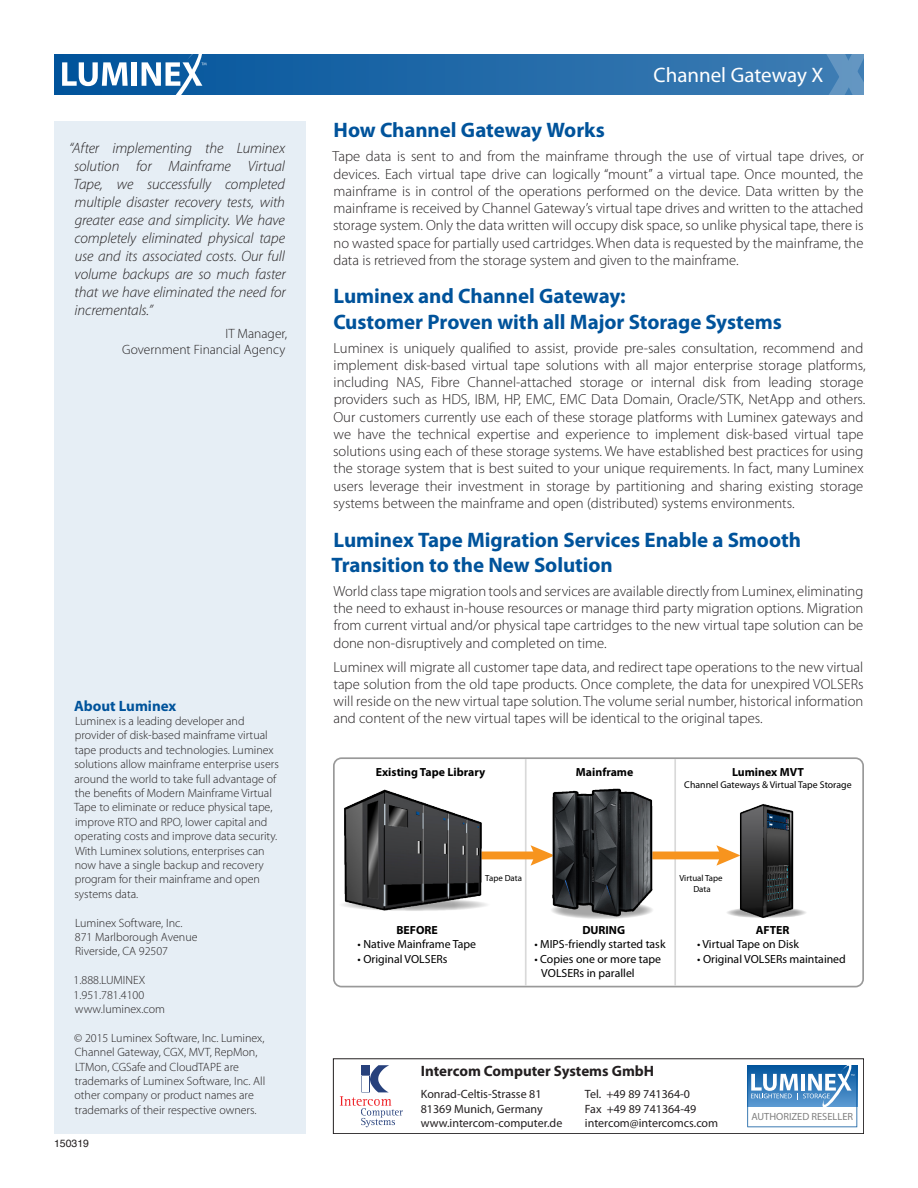
<style>
.page{position:relative;width:918px;height:1188px;background:#fff}
.page>*{position:absolute;margin:0;border:0;box-sizing:border-box;transform-origin:0 0}
.Paragraph_Title{font:700 21px/25.2px "Myriad Pro";letter-spacing:-.005em;color:#00539b}
.Main_Side_Bar{font:21px "Myriad Pro";color:#fff}
.Body_Text{font:italic 300 15px/18px "Myriad Pro";letter-spacing:-.01em;color:#231f20;text-align:justify}
.t1{font:700 15px "Myriad Pro";color:#231f20}
.Copyright{font:700 15px "Myriad Pro";color:#00539b}
.Body_Text-2{font:300 14.7px/17.2px "Myriad Pro";color:#231f20;text-align:justify}
.Body_Text-3{font:300 13.5px/16.2px "Myriad Pro";color:#231f20;text-align:right}
.Copyright-2{font:300 12px/14.4px "Myriad Pro";color:#231f20}
.t2{font:12px/14.4px "Myriad Pro";color:#231f20}
.t3{font:11.85px/14.1px "Myriad Pro";color:#000}
.t4{font:700 11.85px "Myriad Pro";color:#000}
.t5{font:10.5px "Myriad Pro";color:#808080}
.Paragraph_Subtitle{font:10.5px "Helvetica";color:#231f20}
.t6{font:9.9px "Myriad Pro";color:#000}
.t7{font:8.85px/10.6px "Myriad Pro";color:#000;text-align:center}
</style>
<div class="page">
<div style="left:54px;top:122px;width:252px;height:1012px;background:#e6eef5"></div>
<svg style="left:333px;top:757px;width:531px;height:230px"></svg>
<hr style="left:525px;top:759px;width:2px;height:227px;background:#d9d9d9">
<hr style="left:674px;top:759px;width:2px;height:227px;background:#d9d9d9">
<div style="left:628px;top:852px;width:96px;height:7px;background:#f7941e"></div>
<img style="left:333px;top:757px;width:180px;height:190px">
<img style="left:691px;top:767px;width:152px;height:187px">
<img style="left:513px;top:757px;width:176px;height:198px">
<div style="left:333px;top:1058px;width:531px;height:76px;border:1px solid #231f20"></div>
<svg style="left:340px;top:1065px;width:63px;height:62px"></svg>
<svg style="left:747px;top:1065px;width:110px;height:62px"></svg>
<svg style="left:54px;top:54px;width:688px;height:40px"></svg>
<svg style="left:742px;top:54px;width:122px;height:40px"></svg>
<svg style="left:62px;top:62px;width:66px;height:24px"></svg>
<div style="left:132px;top:62px;width:5px;height:24px;background:#fff"></div>
<svg style="left:142px;top:54px;width:64px;height:40px"></svg>
<p class="Body_Text" style="left:69px;top:139px;width:218px">“After implementing the Luminex solution for Mainframe Virtual Tape, we successfully completed multiple disaster recovery tests, with greater ease and simplicity. We have completely eliminated physical tape use and its associated costs. Our full volume backups are so much faster that we have eliminated the need for incrementals.”</p>
<p class="Body_Text-3" style="left:122px;top:325px;width:167px">IT Manager,<br>Government Financial Agency</p>
<p class="Copyright" style="left:74px;top:696px;width:104px">About Luminex</p>
<p class="Copyright-2" style="left:74px;top:714px;width:206px">Luminex is a leading developer and provider of disk-based mainframe virtual tape products and technologies. Luminex solutions allow mainframe enterprise users around the world to take full advantage of the benefits of Modern Mainframe Virtual Tape to eliminate or reduce physical tape, improve RTO and RPO, lower capital and operating costs and improve data security.<br>With Luminex solutions, enterprises can now have a single backup and recovery program for their mainframe and open systems data.</p>
<p class="Copyright-2" style="left:75px;top:915px;width:109px">Luminex Software, Inc.</p>
<p class="Copyright-2" style="left:75px;top:930px;width:124px">871 Marlborough Avenue</p>
<p class="Copyright-2" style="left:75px;top:944px;width:95px">Riverside, CA 92507</p>
<p class="Copyright-2" style="left:74px;top:973px;width:73px">1.888.LUMINEX</p>
<p class="Copyright-2" style="left:74px;top:987px;width:72px">1.951.781.4100</p>
<p class="Copyright-2" style="left:75px;top:1002px;width:92px">www.luminex.com</p>
<p class="Copyright-2" style="left:74px;top:1030px;width:192px">© 2015 Luminex Software, Inc. Luminex, Channel Gateway, CGX, MVT, RepMon, LTMon, CGSafe and CloudTAPE are trademarks of Luminex Software, Inc. All other company or product names are trademarks of their respective owners.</p>
<p class="Paragraph_Subtitle" style="left:54px;top:1135px;width:37px">150319</p>
<p class="Main_Side_Bar" style="left:654px;top:62px;width:171px">Channel Gateway X</p>
<p class="Paragraph_Title" style="left:334px;top:117px;width:273px">How Channel Gateway Works</p>
<p class="Body_Text-2" style="left:333px;top:148px;width:533px">Tape data is sent to and from the mainframe through the use of virtual tape drives, or devices. Each virtual tape drive can logically “mount” a virtual tape. Once mounted, the mainframe is in control of the operations performed on the device. Data written by the mainframe is received by Channel Gateway’s virtual tape drives and written to the attached storage system. Only the data written will occupy disk space, so unlike physical tape, there is no wasted space for partially used cartridges. When data is requested by the mainframe, the data is retrieved from the storage system and given to the mainframe.</p>
<p class="Paragraph_Title" style="left:333px;top:283px;width:450px">Luminex and Channel Gateway:<br>Customer Proven with all Major Storage Systems</p>
<p class="Body_Text-2" style="left:333px;top:339px;width:534px;text-align:left">Luminex is uniquely qualified to assist, provide pre-sales consultation, recommend and implement disk-based virtual tape solutions with all major enterprise storage platforms, including NAS, Fibre Channel-attached storage or internal disk from leading storage providers such as HDS, IBM, HP, EMC, EMC Data Domain, Oracle/STK, NetApp and others.<br>Our customers currently use each of these storage platforms with Luminex gateways and we have the technical expertise and experience to implement disk-based virtual tape solutions using each of these storage systems. We have established best practices for using the storage system that is best suited to your unique requirements. In fact, many Luminex users leverage their investment in storage by partitioning and sharing existing storage systems between the mainframe and open (distributed) systems environments.</p>
<p class="Paragraph_Title" style="left:332px;top:526px;width:471px">Luminex Tape Migration Services Enable a Smooth<br>Transition to the New Solution</p>
<p class="Body_Text-2" style="left:333px;top:582px;width:532px">World class tape migration tools and services are available directly from Luminex, eliminating the need to exhaust in-house resources or manage third party migration options. Migration from current virtual and/or physical tape cartridges to the new virtual tape solution can be done non-disruptively and completed on time.</p>
<p class="Body_Text-2" style="left:333px;top:658px;width:532px">Luminex will migrate all customer tape data, and redirect tape operations to the new virtual tape solution from the old tape products. Once complete, the data for unexpired VOLSERs will reside on the new virtual tape solution. The volume serial number, historical information and content of the new virtual tapes will be identical to the original tapes.</p>
<p class="t4" style="left:376px;top:765px;width:111px">Existing Tape Library</p>
<p class="t4" style="left:576px;top:765px;width:59px">Mainframe</p>
<p class="t4" style="left:732px;top:765px;width:73px">Luminex MVT</p>
<p class="t6" style="left:684px;top:779px;width:169px">Channel Gateways &amp; Virtual Tape Storage</p>
<p class="t7" style="left:485px;top:873px;width:38px">Tape Data</p>
<p class="t7" style="left:679px;top:873px;width:45px">Virtual Tape<br>Data</p>
<p class="t4" style="left:396px;top:922px;width:43px">BEFORE</p>
<p class="t3" style="left:358px;top:937px;width:120px">• Native Mainframe Tape</p>
<p class="t3" style="left:358px;top:951px;width:91px">• Original VOLSERs</p>
<p class="t4" style="left:582px;top:922px;width:44px">DURING</p>
<p class="t3" style="left:534px;top:937px;width:133px">• MIPS-friendly started task</p>
<p class="t3" style="left:541px;top:951px;width:121px;text-indent:-7px">• Copies one or more tape<br>VOLSERs in parallel</p>
<p class="t4" style="left:756px;top:922px;width:35px">AFTER</p>
<p class="t3" style="left:697px;top:937px;width:103px">• Virtual Tape on Disk</p>
<p class="t3" style="left:697px;top:951px;width:150px">• Original VOLSERs maintained</p>
<p class="t1" style="left:421px;top:1062px;width:235px">Intercom Computer Systems GmbH</p>
<p class="t2" style="left:421px;top:1087px;width:143px">Konrad-Celtis-Strasse 81<br>81369 Munich, Germany www.intercom-computer.de</p>
<p class="t2" style="left:585px;top:1087px;width:135px">Tel. +49 89 741364-0<br>Fax +49 89 741364-49 intercom@intercomcs.com</p>
<p class="t5" style="left:751px;top:1110px;width:103px">AUTHORIZED RESELLER</p>
</div>
